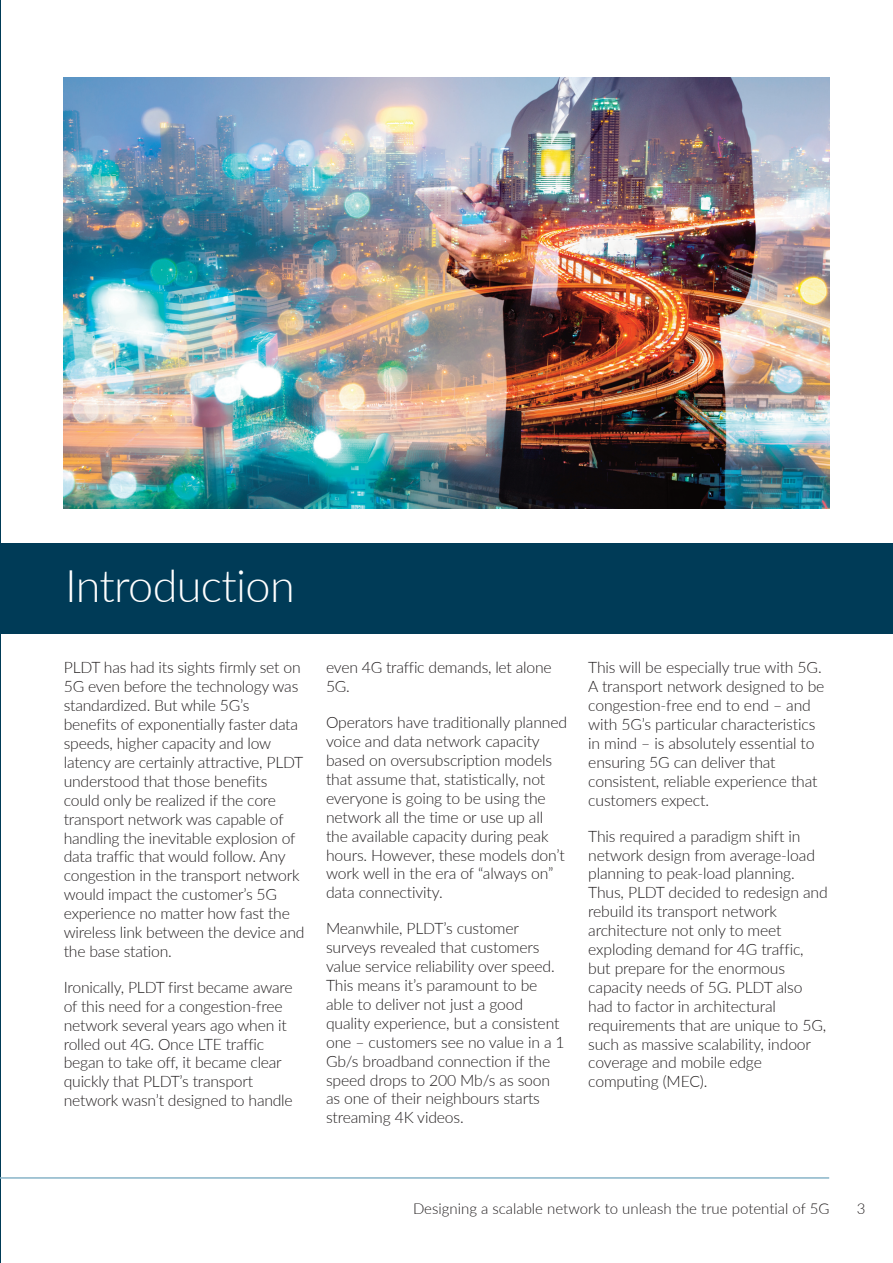
<style>
.page{position:relative;width:893px;height:1263px;background:#fff}
.page>*{position:absolute;margin:0;border:0;box-sizing:border-box;transform-origin:0 0}
.t1{font:300 45px "Lato";letter-spacing:-.015em;color:#fff}
.t2{font:300 15.75px/18.9px "Lato";letter-spacing:-.01em;color:#231f20}
.t3{font:300 15px "Lato";color:#231f20}
</style>
<div class="page">
<img style="left:64px;top:77px;width:765px;height:431px">
<hr style="left:0;top:1177px;width:829px;height:2px;background:#88b4c8">
<div style="left:0;top:544px;width:893px;height:90px;background:#003b57"></div>
<p class="t1" style="left:65px;top:558px;width:231px">Introduction</p>
<p class="t2" style="left:64px;top:658px;width:242px">PLDT has had its sights firmly set on 5G even before the technology was standardized. But while 5G’s benefits of exponentially faster data speeds, higher capacity and low latency are certainly attractive, PLDT understood that those benefits could only be realized if the core transport network was capable of handling the inevitable explosion of data traffic that would follow. Any congestion in the transport network would impact the customer’s 5G experience no matter how fast the wireless link between the device and the base station.</p>
<p class="t2" style="left:64px;top:977px;width:230px">Ironically, PLDT first became aware of this need for a congestion-free network several years ago when it rolled out 4G. Once LTE traffic began to take off, it became clear quickly that PLDT’s transport network wasn’t designed to handle</p>
<p class="t2" style="left:326px;top:658px;width:227px">even 4G traffic demands, let alone<br>5G.</p>
<p class="t2" style="left:326px;top:713px;width:243px">Operators have traditionally planned voice and data network capacity based on oversubscription models that assume that, statistically, not everyone is going to be using the network all the time or use up all the available capacity during peak hours. However, these models don’t work well in the era of “always on” data connectivity.</p>
<p class="t2" style="left:326px;top:919px;width:240px">Meanwhile, PLDT’s customer surveys revealed that customers value service reliability over speed.<br>This means it’s paramount to be able to deliver not just a good quality experience, but a consistent one – customers see no value in a 1<br>Gb/s broadband connection if the speed drops to 200 Mb/s as soon as one of their neighbours starts streaming 4K videos.</p>
<p class="t2" style="left:588px;top:658px;width:238px">This will be especially true with 5G.<br>A transport network designed to be congestion-free end to end – and with 5G’s particular characteristics in mind – is absolutely essential to ensuring 5G can deliver that consistent, reliable experience that customers expect.</p>
<p class="t2" style="left:588px;top:826px;width:241px">This required a paradigm shift in network design from average-load planning to peak-load planning.<br>Thus, PLDT decided to redesign and rebuild its transport network architecture not only to meet exploding demand for 4G traffic, but prepare for the enormous capacity needs of 5G. PLDT also had to factor in architectural requirements that are unique to 5G, such as massive scalability, indoor coverage and mobile edge computing (MEC).</p>
<p class="t3" style="left:413px;top:1199px;width:418px">Designing a scalable network to unleash the true potential of 5G</p>
<p class="t3" style="left:857px;top:1199px;width:10px">3</p>
</div>
